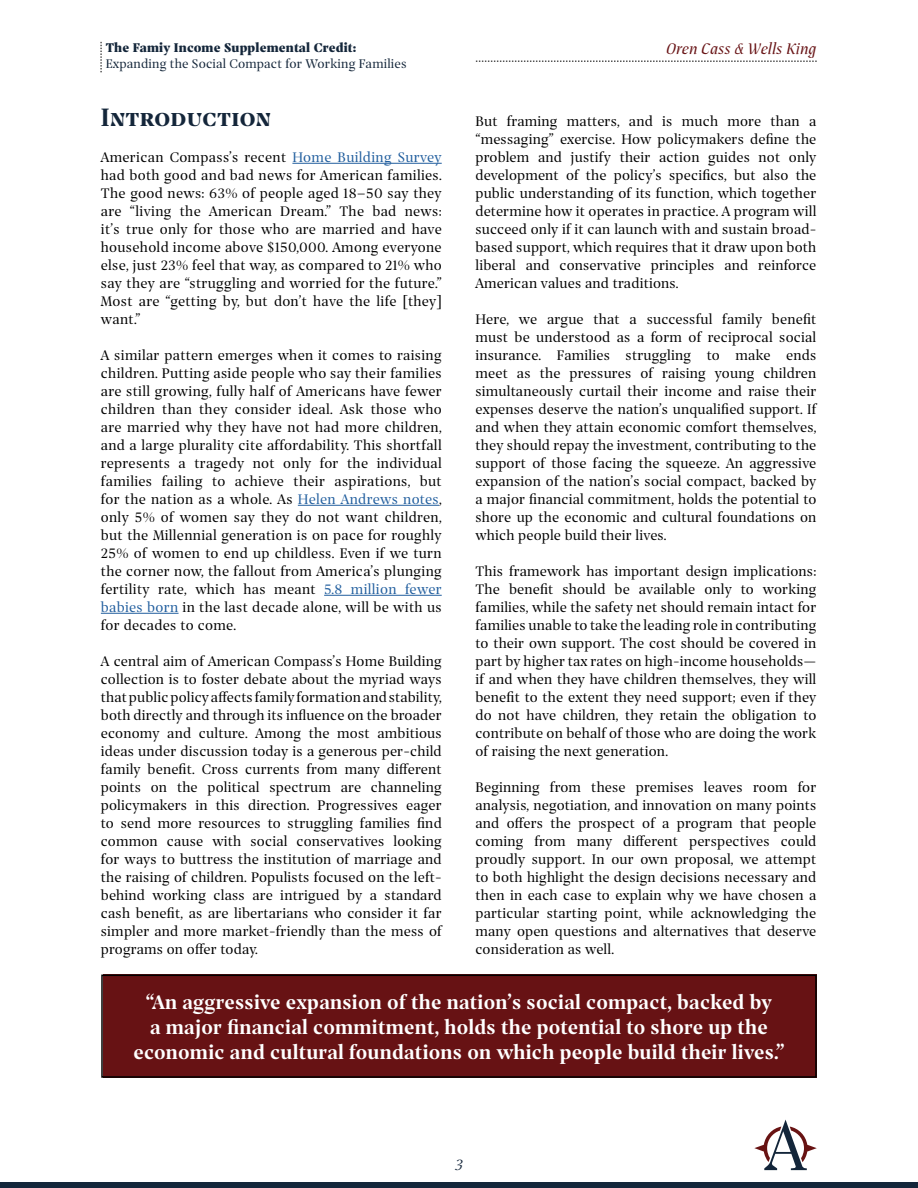
<style>
.page{position:relative;width:918px;height:1188px;background:#fff}
.page>*{position:absolute;margin:0;border:0;box-sizing:border-box;transform-origin:0 0}
.t1{font:27px "Prospectus Std Bld";letter-spacing:.01em;color:#14263a}
.t2{font:21px/25.2px "Prospectus Std Bld";letter-spacing:.01em;color:#fff;text-align:center}
.t3{font:italic 16.5px "Prospectus Std";color:#671214}
.t4{font:italic 16.5px "Prospectus Std";color:#14263a}
.t5{font:15px/18px "Prospectus Std";letter-spacing:.01em;color:#000;text-align:justify}
.t6{font:13.5px "Prospectus Std";letter-spacing:.01em;color:#14263a}
.t7{font:900 13.5px "Prospectus Std";letter-spacing:.01em;color:#14263a}
.s1{color:#215e9e}
</style>
<div class="page">
<svg style="left:476px;top:61px;width:341px;height:1px"></svg>
<div style="left:0;top:1182px;width:918px;height:6px;background:#13263a"></div>
<hr style="left:292px;top:163px;width:150px;height:1px;background:#215e9e">
<hr style="left:298px;top:505px;width:141px;height:1px;background:#215e9e">
<hr style="left:324px;top:595px;width:118px;height:1px;background:#215e9e">
<hr style="left:101px;top:613px;width:78px;height:1px;background:#215e9e">
<div style="left:103px;top:975px;width:714px;height:103px;background:#671214"></div>
<div style="left:101px;top:975px;width:716px;height:103px;border:2px solid #000"></div>
<svg style="left:101px;top:42px;width:1px;height:30px"></svg>
<svg style="left:754px;top:1120px;width:63px;height:50px"></svg>
<p class="t7" style="left:106px;top:37px;width:252px">The Famiy Income Supplemental Credit:</p>
<p class="t6" style="left:106px;top:54px;width:302px">Expanding the Social Compact for Working Families</p>
<p class="t3" style="left:666px;top:37px;width:152px">Oren Cass &amp; Wells King</p>
<h1 class="t1" style="left:101px;top:97px;width:172px">Introduction</h1>
<p class="t5" style="left:101px;top:148px;width:342px">American Compass’s recent <span class="s1">Home Building Survey </span>had both good and bad news for American families.<br>The good news: 63% of people aged 18–50 say they are “living the American Dream.” The bad news: it’s true only for those who are married and have household income above $150,000. Among everyone else, just 23% feel that way, as compared to 21% who say they are “struggling and worried for the future.” Most are “getting by, but don’t have the life [they] want.”</p>
<p class="t5" style="left:101px;top:346px;width:342px">A similar pattern emerges when it comes to raising children. Putting aside people who say their families are still growing, fully half of Americans have fewer children than they consider ideal. Ask those who are married why they have not had more children, and a large plurality cite affordability. This shortfall represents a tragedy not only for the individual families failing to achieve their aspirations, but for the nation as a whole. As <span class="s1">Helen Andrews notes</span>, only 5% of women say they do not want children, but the Millennial generation is on pace for roughly 25% of women to end up childless. Even if we turn the corner now, the fallout from America’s plunging fertility rate, which has meant <span class="s1">5.8 million fewer babies born</span> in the last decade alone, will be with us for decades to come.</p>
<p class="t5" style="left:101px;top:652px;width:342px">A central aim of American Compass’s Home Building collection is to foster debate about the myriad ways that public policy affects family formation and stability, both directly and through its influence on the broader economy and culture. Among the most ambitious ideas under discussion today is a generous per-child family benefit. Cross currents from many different points on the political spectrum are channeling policymakers in this direction. Progressives eager to send more resources to struggling families find common cause with social conservatives looking for ways to buttress the institution of marriage and the raising of children. Populists focused on the left&shy;behind working class are intrigued by a standard cash benefit, as are libertarians who consider it far simpler and more market-friendly than the mess of programs on offer today.</p>
<p class="t5" style="left:476px;top:112px;width:342px">But framing matters, and is much more than a “messaging” exercise. How policymakers define the problem and justify their action guides not only development of the policy’s specifics, but also the public understanding of its function, which together determine how it operates in practice. A program will succeed only if it can launch with and sustain broad&shy;based support, which requires that it draw upon both liberal and conservative principles and reinforce American values and traditions.</p>
<p class="t5" style="left:476px;top:310px;width:342px">Here, we argue that a successful family benefit must be understood as a form of reciprocal social insurance. Families struggling to make ends meet as the pressures of raising young children simultaneously curtail their income and raise their expenses deserve the nation’s unqualified support. If and when they attain economic comfort themselves, they should repay the investment, contributing to the support of those facing the squeeze. An aggressive expansion of the nation’s social compact, backed by a major financial commitment, holds the potential to shore up the economic and cultural foundations on which people build their lives.</p>
<p class="t5" style="left:476px;top:562px;width:342px">This framework has important design implications:<br>The benefit should be available only to working families, while the safety net should remain intact for families unable to take the leading role in contributing to their own support. The cost should be covered in part by higher tax rates on high-income households— if and when they have children themselves, they will benefit to the extent they need support; even if they do not have children, they retain the obligation to contribute on behalf of those who are doing the work of raising the next generation.</p>
<p class="t5" style="left:476px;top:778px;width:342px">Beginning from these premises leaves room for analysis, negotiation, and innovation on many points and offers the prospect of a program that people coming from many different perspectives could proudly support. In our own proposal, we attempt to both highlight the design decisions necessary and then in each case to explain why we have chosen a particular starting point, while acknowledging the many open questions and alternatives that deserve consideration as well.</p>
<h2 class="t2" style="left:133px;top:989px;width:653px">“An aggressive expansion of the nation’s social compact, backed by<br>a major financial commitment, holds the potential to shore up the economic and cultural foundations on which people build their lives.”</h2>
<p class="t4" style="left:455px;top:1153px;width:9px">3</p>
</div>
